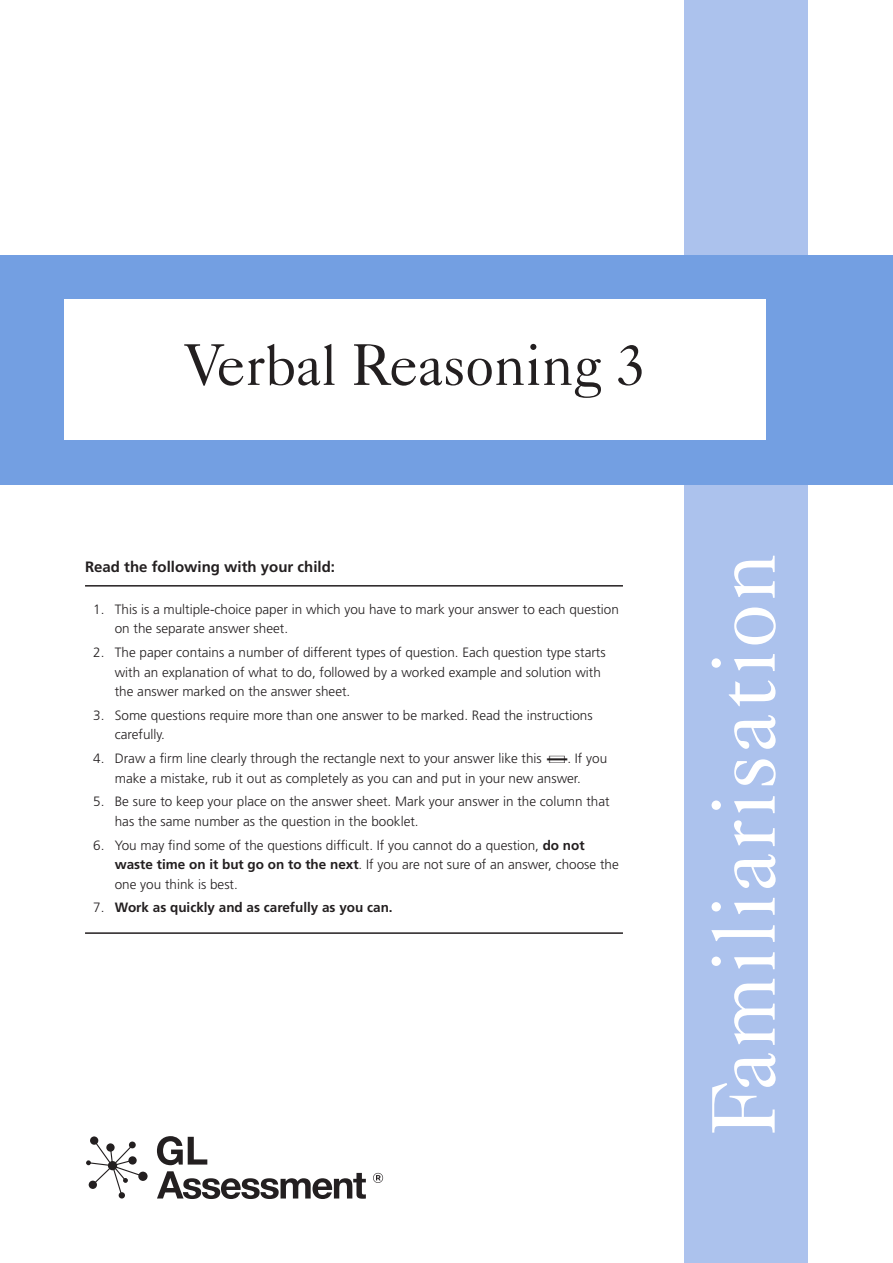
<style>
.page{position:relative;width:893px;height:1263px;background:#fff}
.page>*{position:absolute;margin:0;border:0;box-sizing:border-box;transform-origin:0 0}
.t1{font:90px "Caslon 540 BT";letter-spacing:.03em;color:#fff}
.t2{font:58.5px "Caslon 540 BT";color:#231f20}
.t3{font:700 15px "Frutiger";color:#231f20}
.t4{font:300 13.5px/19.5px "Frutiger";color:#231f20}
.t5{font:700 13.5px "Frutiger";color:#231f20}
.s1{font-weight:900}
.s2{font-weight:700}
.s3{font-weight:300}
</style>
<div class="page">
<div style="left:685px;top:0;width:123px;height:1263px;background:#acc2ed"></div>
<div style="left:0;top:255px;width:893px;height:230px;background:#739fe2"></div>
<div style="left:64px;top:299px;width:701px;height:140px;background:#fff"></div>
<hr style="left:85px;top:585px;width:538px;height:2px;background:#231f20">
<hr style="left:85px;top:932px;width:538px;height:2px;background:#231f20">
<div style="left:138px;top:1171px;width:10px;height:10px;background:#231f20;border-radius:50%"></div>
<div style="left:90px;top:1136px;width:8px;height:9px;background:#231f20;border-radius:50%"></div>
<svg style="left:86px;top:1141px;width:56px;height:57px"></svg>
<svg style="left:157px;top:1136px;width:50px;height:29px"></svg>
<svg style="left:157px;top:1171px;width:209px;height:28px"></svg>
<svg style="left:373px;top:1173px;width:10px;height:10px"></svg>
<p class="t2" style="left:186px;top:329px;width:461px">Verbal Reasoning 3</p>
<p class="t3" style="left:85px;top:558px;width:252px">Read the following with your child:</p>
<p class="t4" style="left:115px;top:599px;width:506px;text-indent:-22px">1. This is a multiple-choice paper in which you have to mark your answer to each question on the separate answer sheet.</p>
<p class="t4" style="left:115px;top:643px;width:492px;text-indent:-22px">2. The paper contains a number of different types of question. Each question type starts with an explanation of what to do, followed by a worked example and solution with the answer marked on the answer sheet.</p>
<p class="t4" style="left:115px;top:705px;width:479px;text-indent:-22px">3. Some questions require more than one answer to be marked. Read the instructions carefully.</p>
<p class="t4" style="left:93px;top:749px;width:515px;text-align:center">4. Draw a firm line clearly through the rectangle next to your answer like this <span class="s1">—</span>. If you make a mistake, rub it out as completely as you can and put in your new answer.</p>
<p class="t4" style="left:115px;top:792px;width:496px;text-indent:-22px">5. Be sure to keep your place on the answer sheet. Mark your answer in the column that has the same number as the question in the booklet.</p>
<p class="t4" style="left:115px;top:835px;width:505px;text-indent:-22px">6. You may find some of the questions difficult. If you cannot do a question, <span class="s2">do not waste time on it but go on to the next</span>. If you are not sure of an answer, choose the one you think is best.</p>
<p class="t5" style="left:93px;top:900px;width:301px"><span class="s3">7.</span> Work as quickly and as carefully as you can.</p>
<p class="t1" style="left:688px;top:1137px;width:586px;rotate:-90deg">Familiarisation</p>
</div>
